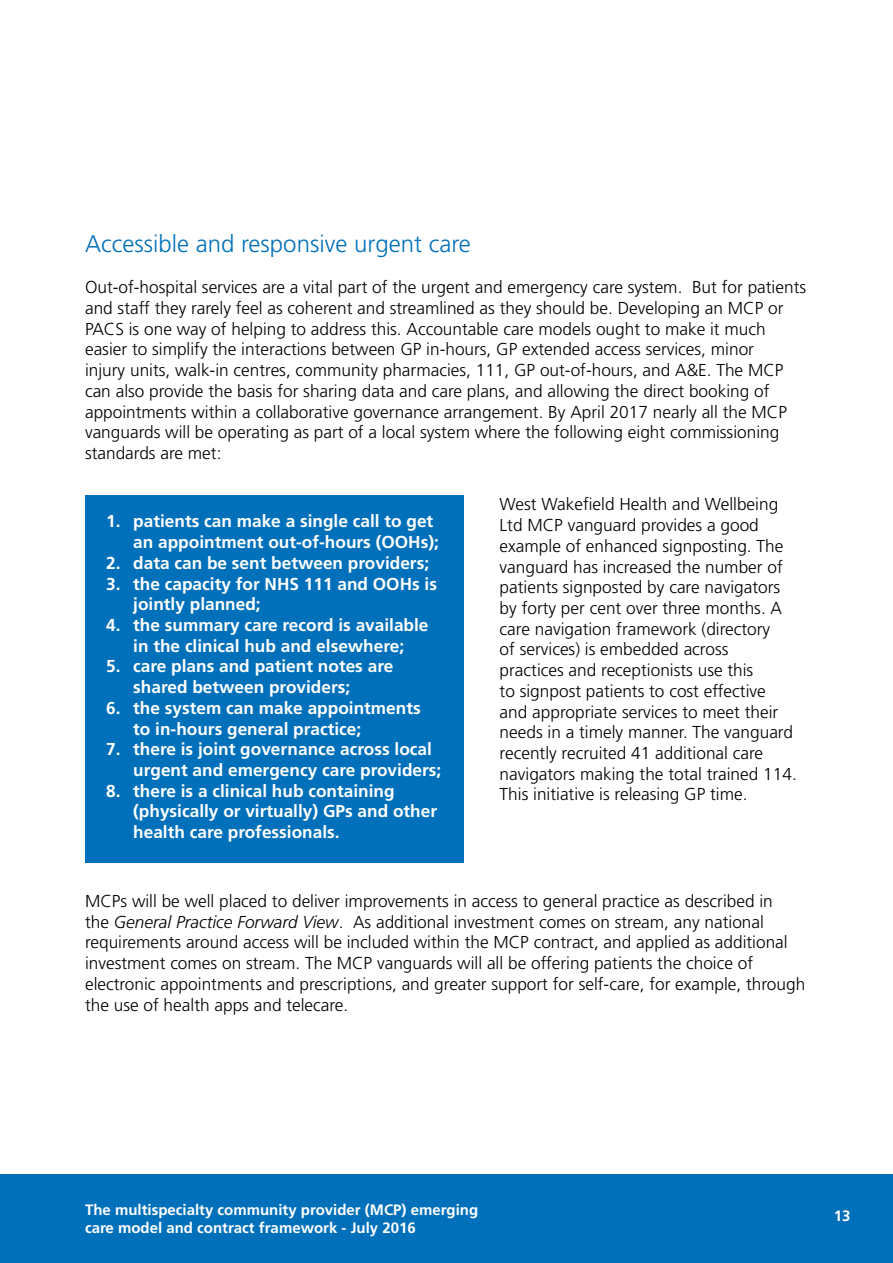
<style>
.page{position:relative;width:893px;height:1263px;background:#fff}
.page>*{position:absolute;margin:0;border:0;box-sizing:border-box;transform-origin:0 0}
.t1{font:300 24px "Frutiger";color:#0070ba}
.t2{font:300 17.25px/20.7px "Frutiger";color:#000}
.t3{font:700 17.25px/20.7px "Frutiger";color:#fff}
.t4{font:700 15px/18px "Frutiger";color:#fff}
.t5{font:700 15px "Frutiger LT Std";color:#fff}
.s1{font-style:italic}
</style>
<div class="page">
<div style="left:0;top:1174px;width:893px;height:89px;background:#0070ba"></div>
<div style="left:85px;top:495px;width:378px;height:368px;background:#0070ba"></div>
<h2 class="t1" style="left:85px;top:230px;width:387px">Accessible and responsive urgent care</h2>
<p class="t2" style="left:85px;top:277px;width:723px">Out-of-hospital services are a vital part of the urgent and emergency care system. But for patients and staff they rarely feel as coherent and streamlined as they should be. Developing an MCP or PACS is one way of helping to address this. Accountable care models ought to make it much easier to simplify the interactions between GP in-hours, GP extended access services, minor<br>injury units, walk-in centres, community pharmacies, 111, GP out-of-hours, and A&amp;E. The MCP can also provide the basis for sharing data and care plans, and allowing the direct booking of appointments within a collaborative governance arrangement. By April 2017 nearly all the MCP vanguards will be operating as part of a local system where the following eight commissioning standards are met:</p>
<p class="t2" style="left:500px;top:494px;width:280px">West Wakefield Health and Wellbeing</p>
<p class="t3" style="left:106px;top:511px;width:329px">1. patients can make a single call to get</p>
<p class="t2" style="left:500px;top:515px;width:261px">Ltd MCP vanguard provides a good</p>
<p class="t3" style="left:133px;top:532px;width:307px">an appointment out-of-hours (OOHs);</p>
<p class="t2" style="left:500px;top:536px;width:285px">example of enhanced signposting. The</p>
<p class="t3" style="left:106px;top:553px;width:324px">2. data can be sent between providers;</p>
<p class="t2" style="left:500px;top:556px;width:285px">vanguard has increased the number of</p>
<p class="t3" style="left:106px;top:573px;width:332px">3. the capacity for NHS 111 and OOHs is</p>
<p class="t2" style="left:500px;top:577px;width:282px">patients signposted by care navigators</p>
<p class="t3" style="left:133px;top:594px;width:129px">jointly planned;</p>
<p class="t2" style="left:500px;top:598px;width:284px">by forty per cent over three months. A</p>
<p class="t3" style="left:106px;top:615px;width:324px">4. the summary care record is available</p>
<p class="t2" style="left:500px;top:619px;width:272px">care navigation framework (directory</p>
<p class="t3" style="left:133px;top:635px;width:272px">in the clinical hub and elsewhere;</p>
<p class="t2" style="left:500px;top:639px;width:230px">of services) is embedded across</p>
<p class="t3" style="left:106px;top:656px;width:289px">5. care plans and patient notes are</p>
<p class="t2" style="left:500px;top:660px;width:255px">practices and receptionists use this</p>
<p class="t3" style="left:133px;top:677px;width:218px">shared between providers;</p>
<p class="t2" style="left:500px;top:681px;width:268px">to signpost patients to cost effective</p>
<p class="t3" style="left:106px;top:697px;width:316px">6. the system can make appointments</p>
<p class="t2" style="left:500px;top:701px;width:280px">and appropriate services to meet their</p>
<p class="t3" style="left:133px;top:718px;width:230px">to in-hours general practice;</p>
<p class="t2" style="left:500px;top:722px;width:295px">needs in a timely manner. The vanguard</p>
<p class="t3" style="left:106px;top:739px;width:327px">7. there is joint governance across local</p>
<p class="t2" style="left:500px;top:743px;width:265px">recently recruited 41 additional care</p>
<p class="t3" style="left:133px;top:760px;width:310px">urgent and emergency care providers;</p>
<p class="t2" style="left:500px;top:763px;width:299px">navigators making the total trained 114.</p>
<p class="t3" style="left:106px;top:780px;width:290px">8. there is a clinical hub containing</p>
<p class="t2" style="left:500px;top:784px;width:249px">This initiative is releasing GP time.</p>
<p class="t3" style="left:133px;top:801px;width:305px">(physically or virtually) GPs and other health care professionals.</p>
<p class="t2" style="left:85px;top:891px;width:722px">MCPs will be well placed to deliver improvements in access to general practice as described in<br>the <span class="s1">General Practice Forward View</span>. As additional investment comes on stream, any national requirements around access will be included within the MCP contract, and applied as additional investment comes on stream. The MCP vanguards will all be offering patients the choice of electronic appointments and prescriptions, and greater support for self-care, for example, through the use of health apps and telecare.</p>
<p class="t4" style="left:85px;top:1200px;width:395px">The multispecialty community provider (MCP) emerging care model and contract framework - July 2016</p>
<p class="t5" style="left:834px;top:1207px;width:18px">13</p>
</div>
